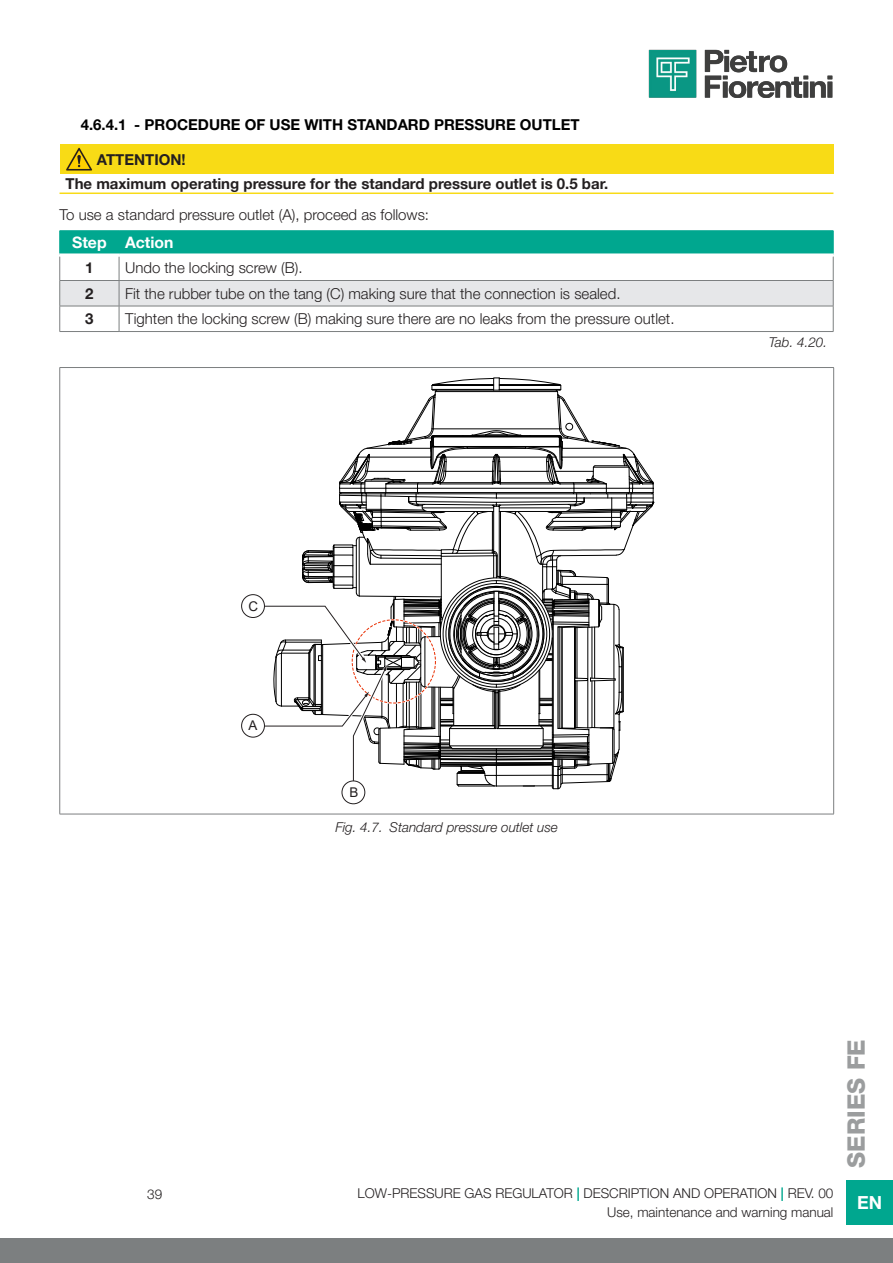
<style>
.page{position:relative;width:893px;height:1263px;background:#fff}
.page>*{position:absolute;margin:0;border:0;box-sizing:border-box;transform-origin:0 0}
.t1{font:800 24px "Helvetica Neue LT Pro";color:#9b9d9e}
.t2{font:700 18px "Helvetica Neue LT Pro";color:#fff}
.Helvetica_Neue_LT_Pr{font:700 15.75px "Helvetica Neue LT Pro";color:#fff}
.Corpo_Testo_Helvetic{font:300 15px "Helvetica Neue LT Pro";color:#231f20}
.Helvetica_Neue_LT_Pr-2{font:700 15px "Helvetica Neue LT Pro";color:#231f20}
.t3{font:700 15px "Helvetica Neue LT Pro";color:#000}
.t4{font:300 13.5px "Helvetica Neue LT Pro";color:#231f20}
.t5{font:italic 300 13.5px "Helvetica Neue LT Pro";color:#231f20}
.t6{font:13.35px "Arial";color:#231f20}
.s1{font-weight:700;color:#00a78f}
</style>
<div class="page">
<img style="left:648px;top:49px;width:185px;height:49px">
<div style="left:0;top:1238px;width:893px;height:25px;background:#7c7f80"></div>
<div style="left:846px;top:1180px;width:47px;height:45px;background:#00a78f"></div>
<div style="left:60px;top:144px;width:773px;height:30px;background:#f8db16"></div>
<hr style="left:60px;top:192px;width:773px;height:2px;background:#f8db16">
<svg style="left:66px;top:147px;width:27px;height:24px"></svg>
<hr style="left:60px;top:230px;width:59px;height:1px;background:#00a78f">
<hr style="left:119px;top:230px;width:714px;height:1px;background:#00a78f">
<svg style="left:59px;top:231px;width:775px;height:100px"></svg>
<hr style="left:60px;top:253px;width:59px;height:3px;background:#fff">
<hr style="left:119px;top:253px;width:714px;height:3px;background:#fff">
<hr style="left:60px;top:280px;width:59px;height:1px;background:#7c7f80">
<hr style="left:60px;top:306px;width:59px;height:1px;background:#7c7f80">
<hr style="left:60px;top:331px;width:59px;height:1px;background:#7c7f80">
<hr style="left:119px;top:331px;width:714px;height:1px;background:#7c7f80">
<hr style="left:119px;top:280px;width:714px;height:1px;background:#7c7f80">
<hr style="left:119px;top:306px;width:714px;height:1px;background:#7c7f80">
<hr style="left:60px;top:367px;width:774px;height:1px;background:#7c7f80">
<hr style="left:59px;top:368px;width:1px;height:446px;background:#7c7f80">
<hr style="left:833px;top:368px;width:1px;height:446px;background:#7c7f80">
<hr style="left:60px;top:814px;width:774px;height:1px;background:#7c7f80">
<svg style="left:261px;top:377px;width:393px;height:413px"></svg>
<div style="left:241px;top:714px;width:24px;height:23px;border:1px solid #231f20;border-radius:50%"></div>
<div style="left:342px;top:780px;width:23px;height:24px;border:1px solid #231f20;border-radius:50%"></div>
<div style="left:241px;top:594px;width:24px;height:24px;border:1px solid #231f20;border-radius:50%"></div>
<p class="t3" style="left:81px;top:115px;width:500px">4.6.4.1 - PROCEDURE OF USE WITH STANDARD PRESSURE OUTLET</p>
<p class="Helvetica_Neue_LT_Pr-2" style="left:97px;top:150px;width:90px">ATTENTION!</p>
<p class="Helvetica_Neue_LT_Pr-2" style="left:66px;top:174px;width:544px">The maximum operating pressure for the standard pressure outlet is 0.5 bar.</p>
<p class="Corpo_Testo_Helvetic" style="left:60px;top:206px;width:371px">To use a standard pressure outlet (A), proceed as follows:</p>
<p class="Helvetica_Neue_LT_Pr" style="left:72px;top:233px;width:36px">Step</p>
<p class="Helvetica_Neue_LT_Pr" style="left:125px;top:233px;width:50px">Action</p>
<p class="Helvetica_Neue_LT_Pr-2" style="left:85px;top:258px;width:10px">1</p>
<p class="Corpo_Testo_Helvetic" style="left:125px;top:259px;width:179px">Undo the locking screw (B).</p>
<p class="Helvetica_Neue_LT_Pr-2" style="left:85px;top:284px;width:10px">2</p>
<p class="Corpo_Testo_Helvetic" style="left:125px;top:284px;width:497px">Fit the rubber tube on the tang (C) making sure that the connection is sealed.</p>
<p class="Helvetica_Neue_LT_Pr-2" style="left:85px;top:309px;width:10px">3</p>
<p class="Corpo_Testo_Helvetic" style="left:125px;top:310px;width:551px">Tighten the locking screw (B) making sure there are no leaks from the pressure outlet.</p>
<p class="t5" style="left:769px;top:334px;width:60px">Tab. 4.20.</p>
<p class="t4" style="left:147px;top:1185px;width:17px">39</p>
<p class="t6" style="left:248px;top:597px;width:11px">C</p>
<p class="t6" style="left:248px;top:716px;width:10px">A</p>
<p class="t6" style="left:349px;top:783px;width:10px">B</p>
<p class="t5" style="left:335px;top:819px;width:224px">Fig. 4.7. Standard pressure outlet use</p>
<p class="t4" style="left:358px;top:1185px;width:477px">LOW-PRESSURE GAS REGULATOR <span class="s1">|</span> DESCRIPTION AND OPERATION <span class="s1">|</span> REV. 00</p>
<p class="t4" style="left:607px;top:1204px;width:228px">Use, maintenance and warning manual</p>
<h1 class="t1" style="left:842px;top:1168px;width:130px;rotate:-90deg">SERIES FE</h1>
<p class="t2" style="left:857px;top:1191px;width:27px">EN</p>
</div>
